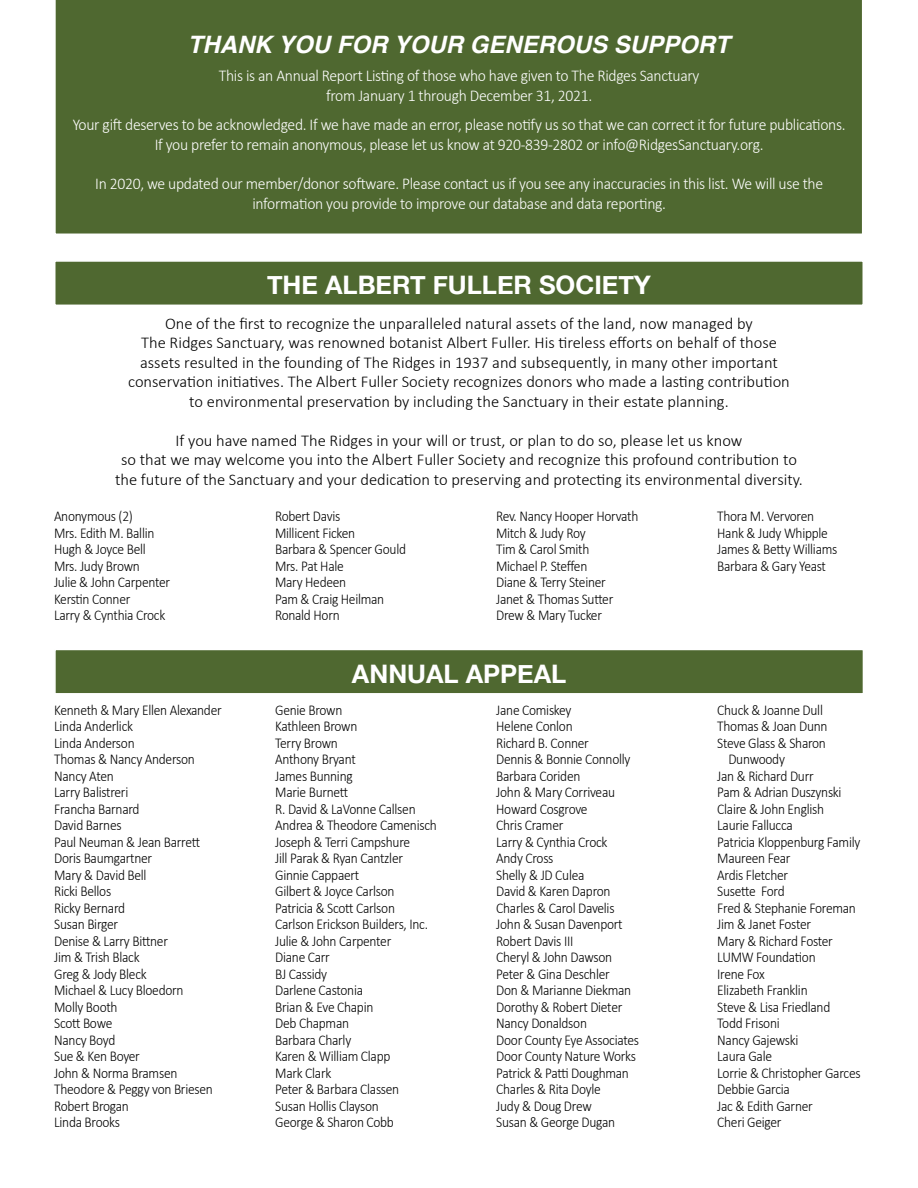
<style>
.page{position:relative;width:918px;height:1188px;background:#fff}
.page>*{position:absolute;margin:0;border:0;box-sizing:border-box;transform-origin:0 0}
.t1{font:700 25.5px "Helvetica Neue";color:#fff}
.t2{font:italic 700 24px "Helvetica";color:#fff}
.t3{font:300 16.5px/19.5px "Calibri";color:#000;text-align:center}
.t4{font:300 16.5px/19.8px "Calibri";letter-spacing:-.02em;color:#fff;text-align:center;scale:.95 1}
.t5{font:300 15px/16.5px "Calibri";letter-spacing:-.02em;color:#000;scale:.9 1}
</style>
<div class="page">
<div style="left:55px;top:0;width:807px;height:234px;background:#4f6830"></div>
<div style="left:54px;top:260px;width:810px;height:46px;background:#4f6830;border:2px solid #fff"></div>
<div style="left:54px;top:649px;width:810px;height:46px;background:#4f6830;border:2px solid #fff"></div>
<h2 class="t2" style="left:188px;top:25px;width:543px">THANK YOU FOR YOUR GENEROUS SUPPORT</h2>
<p class="t4" style="left:219px;top:66px;width:507px">This is an Annual Report Listing of those who have given to The Ridges Sanctuary from January 1 through December 31, 2021.</p>
<p class="t4" style="left:73px;top:114px;width:815px">Your gift deserves to be acknowledged. If we have made an error, please notify us so that we can correct it for future publications.<br>If you prefer to remain anonymous, please let us know at 920-839-2802 or info@RidgesSanctuary.org.</p>
<p class="t4" style="left:95px;top:174px;width:768px">In 2020, we updated our member/donor software. Please contact us if you see any inaccuracies in this list. We will use the information you provide to improve our database and data reporting.</p>
<h1 class="t1" style="left:267px;top:265px;width:385px">THE ALBERT FULLER SOCIETY</h1>
<p class="t3" style="left:128px;top:314px;width:663px">One of the first to recognize the unparalleled natural assets of the land, now managed by<br>The Ridges Sanctuary, was renowned botanist Albert Fuller. His tireless efforts on behalf of those assets resulted in the founding of The Ridges in 1937 and subsequently, in many other important conservation initiatives. The Albert Fuller Society recognizes donors who made a lasting contribution to environmental preservation by including the Sanctuary in their estate planning.</p>
<p class="t3" style="left:115px;top:431px;width:689px">If you have named The Ridges in your will or trust, or plan to do so, please let us know<br>so that we may welcome you into the Albert Fuller Society and recognize this profound contribution to the future of the Sanctuary and your dedication to preserving and protecting its environmental diversity.</p>
<p class="t5" style="left:54px;top:508px;width:131px">Anonymous (2)<br>Mrs. Edith M. Ballin<br>Hugh &amp; Joyce Bell<br>Mrs. Judy Brown<br>Julie &amp; John Carpenter<br>Kerstin Conner<br>Larry &amp; Cynthia Crock</p>
<p class="t5" style="left:275px;top:508px;width:147px">Robert Davis<br>Millicent Ficken<br>Barbara &amp; Spencer Gould<br>Mrs. Pat Hale<br>Mary Hedeen<br>Pam &amp; Craig Heilman<br>Ronald Horn</p>
<p class="t5" style="left:496px;top:508px;width:160px">Rev. Nancy Hooper Horvath<br>Mitch &amp; Judy Roy<br>Tim &amp; Carol Smith<br>Michael P. Steffen<br>Diane &amp; Terry Steiner<br>Janet &amp; Thomas Sutter<br>Drew &amp; Mary Tucker</p>
<p class="t5" style="left:717px;top:508px;width:135px">Thora M. Vervoren<br>Hank &amp; Judy Whipple<br>James &amp; Betty Williams<br>Barbara &amp; Gary Yeast</p>
<h1 class="t1" style="left:352px;top:654px;width:216px">ANNUAL APPEAL</h1>
<p class="t5" style="left:54px;top:701px;width:188px">Kenneth &amp; Mary Ellen Alexander<br>Linda Anderlick<br>Linda Anderson<br>Thomas &amp; Nancy Anderson<br>Nancy Aten<br>Larry Balistreri<br>Francha Barnard<br>David Barnes<br>Paul Neuman &amp; Jean Barrett<br>Doris Baumgartner<br>Mary &amp; David Bell<br>Ricki Bellos<br>Ricky Bernard<br>Susan Birger<br>Denise &amp; Larry Bittner<br>Jim &amp; Trish Black<br>Greg &amp; Jody Bleck<br>Michael &amp; Lucy Bloedorn<br>Molly Booth<br>Scott Bowe<br>Nancy Boyd<br>Sue &amp; Ken Boyer<br>John &amp; Norma Bramsen<br>Theodore &amp; Peggy von Briesen<br>Robert Brogan<br>Linda Brooks</p>
<p class="t5" style="left:275px;top:701px;width:181px">Genie Brown<br>Kathleen Brown<br>Terry Brown<br>Anthony Bryant<br>James Bunning<br>Marie Burnett<br>R. David &amp; LaVonne Callsen<br>Andrea &amp; Theodore Camenisch<br>Joseph &amp; Terri Campshure<br>Jill Parak &amp; Ryan Cantzler<br>Ginnie Cappaert<br>Gilbert &amp; Joyce Carlson<br>Patricia &amp; Scott Carlson<br>Carlson Erickson Builders, Inc.<br>Julie &amp; John Carpenter<br>Diane Carr<br>BJ Cassidy<br>Darlene Castonia<br>Brian &amp; Eve Chapin<br>Deb Chapman<br>Barbara Charly<br>Karen &amp; William Clapp<br>Mark Clark<br>Peter &amp; Barbara Classen<br>Susan Hollis Clayson<br>George &amp; Sharon Cobb</p>
<p class="t5" style="left:496px;top:701px;width:160px">Jane Comiskey<br>Helene Conlon<br>Richard B. Conner<br>Dennis &amp; Bonnie Connolly<br>Barbara Coriden<br>John &amp; Mary Corriveau<br>Howard Cosgrove<br>Chris Cramer<br>Larry &amp; Cynthia Crock<br>Andy Cross<br>Shelly &amp; JD Culea<br>David &amp; Karen Dapron<br>Charles &amp; Carol Davelis<br>John &amp; Susan Davenport<br>Robert Davis III<br>Cheryl &amp; John Dawson<br>Peter &amp; Gina Deschler<br>Don &amp; Marianne Diekman<br>Dorothy &amp; Robert Dieter<br>Nancy Donaldson<br>Door County Eye Associates<br>Door County Nature Works<br>Patrick &amp; Patti Doughman<br>Charles &amp; Rita Doyle<br>Judy &amp; Doug Drew<br>Susan &amp; George Dugan</p>
<p class="t5" style="left:717px;top:701px;width:119px">Chuck &amp; Joanne Dull</p>
<p class="t5" style="left:717px;top:718px;width:124px">Thomas &amp; Joan Dunn</p>
<p class="t5" style="left:717px;top:734px;width:122px">Steve Glass &amp; Sharon</p>
<p class="t5" style="left:728px;top:751px;width:64px">Dunwoody</p>
<p class="t5" style="left:717px;top:767px;width:109px">Jan &amp; Richard Durr</p>
<p class="t5" style="left:717px;top:784px;width:140px">Pam &amp; Adrian Duszynski</p>
<p class="t5" style="left:717px;top:800px;width:120px">Claire &amp; John English</p>
<p class="t5" style="left:717px;top:817px;width:85px">Laurie Fallucca</p>
<p class="t5" style="left:717px;top:833px;width:161px">Patricia Kloppenburg Family</p>
<p class="t5" style="left:717px;top:850px;width:83px">Maureen Fear</p>
<p class="t5" style="left:717px;top:866px;width:80px">Ardis Fletcher</p>
<p class="t5" style="left:717px;top:883px;width:77px">Susette Ford</p>
<p class="t5" style="left:717px;top:899px;width:156px">Fred &amp; Stephanie Foreman</p>
<p class="t5" style="left:717px;top:916px;width:106px">Jim &amp; Janet Foster</p>
<p class="t5" style="left:717px;top:932px;width:130px">Mary &amp; Richard Foster</p>
<p class="t5" style="left:717px;top:949px;width:111px">LUMW Foundation</p>
<p class="t5" style="left:717px;top:965px;width:54px">Irene Fox</p>
<p class="t5" style="left:717px;top:982px;width:102px">Elizabeth Franklin</p>
<p class="t5" style="left:717px;top:998px;width:127px">Steve &amp; Lisa Friedland</p>
<p class="t5" style="left:717px;top:1015px;width:71px">Todd Frisoni</p>
<p class="t5" style="left:717px;top:1031px;width:92px">Nancy Gajewski</p>
<p class="t5" style="left:717px;top:1048px;width:62px">Laura Gale</p>
<p class="t5" style="left:717px;top:1064px;width:161px">Lorrie &amp; Christopher Garces</p>
<p class="t5" style="left:717px;top:1081px;width:82px">Debbie Garcia</p>
<p class="t5" style="left:717px;top:1097px;width:108px">Jac &amp; Edith Garner</p>
<p class="t5" style="left:717px;top:1114px;width:73px">Cheri Geiger</p>
</div>
